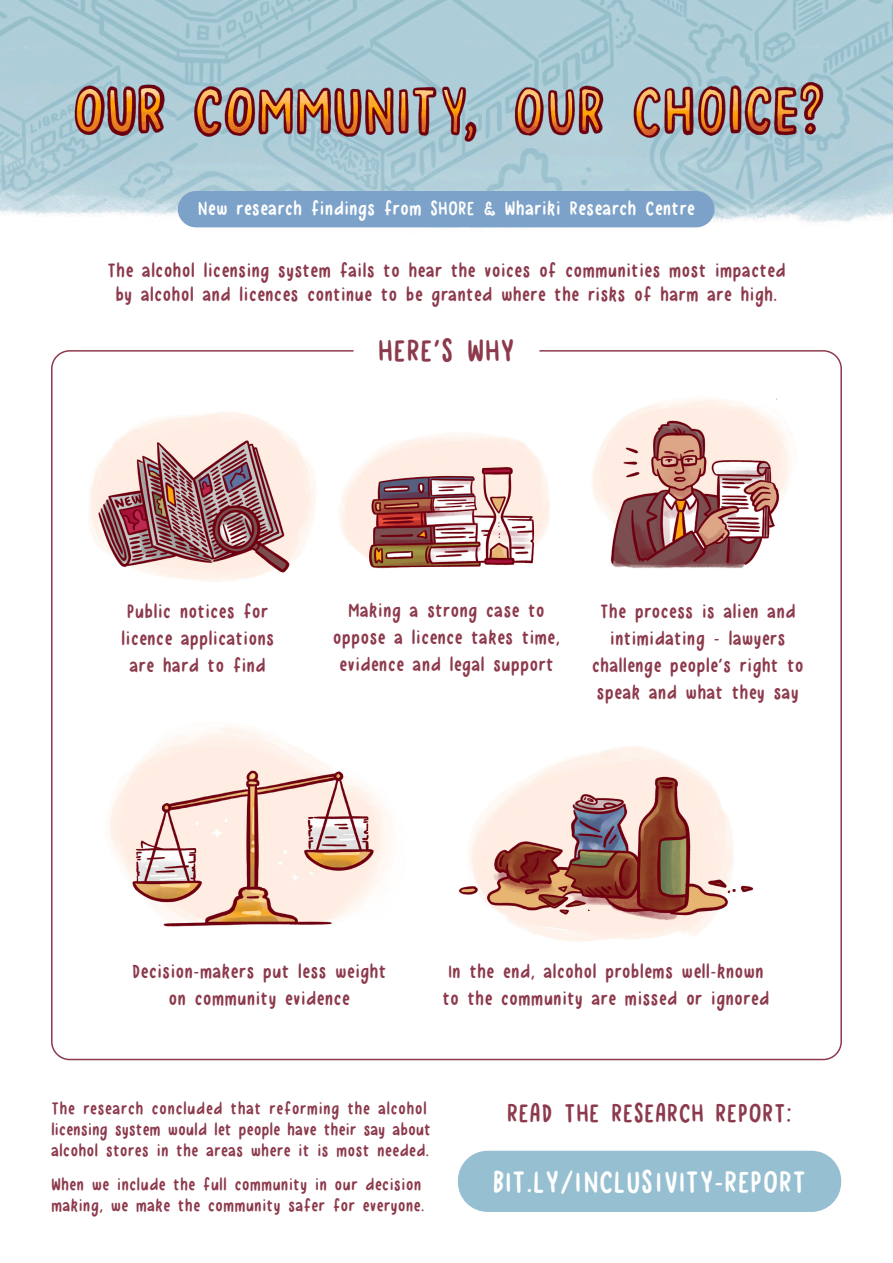
<style>
.page{position:relative;width:893px;height:1263px;background:#fff}
.page>*{position:absolute;margin:0;border:0;box-sizing:border-box;transform-origin:0 0}
.t1{font:42.9px "Straight And Narrow";color:#8c3a4c}
.t2{font:42px "Straight And Narrow";color:#fff}
.t3{font:36px "Straight And Narrow";color:#8c3a4c}
.t4{font:27px/27px "Straight And Narrow";color:#8c3a4c;text-align:center}
.t5{font:27px "Straight And Narrow";color:#fff}
.t6{font:24px/21px "Straight And Narrow";color:#8c3a4c}
</style>
<div class="page">
<img style="left:0;top:0;width:893px;height:228px">
<div style="left:458px;top:1151px;width:383px;height:61px;background:#96c0d1;border-radius:30px"></div>
<div style="left:178px;top:191px;width:536px;height:36px;background:#7da2c9;border-radius:18px"></div>
<img style="left:44px;top:47px;width:805px;height:124px">
<img style="left:340px;top:433px;width:210px;height:136px">
<img style="left:592px;top:398px;width:199px;height:171px">
<img style="left:458px;top:746px;width:296px;height:196px">
<img style="left:109px;top:726px;width:284px;height:201px">
<img style="left:89px;top:411px;width:227px;height:171px">
<p class="t5" style="left:198px;top:197px;width:499px">New research findings from SHORE &amp; Whariki Research Centre</p>
<p class="t4" style="left:107px;top:259px;width:680px;line-height:24px">The alcohol licensing system fails to hear the voices of communities most impacted by alcohol and licences continue to be granted where the risks of harm are high.</p>
<p class="t1" style="left:378px;top:332px;width:139px">HERE’S WHY</p>
<p class="t4" style="left:121px;top:598px;width:154px">Public notices for licence applications are hard to find</p>
<p class="t4" style="left:333px;top:598px;width:229px">Making a strong case to oppose a licence takes time, evidence and legal support</p>
<p class="t4" style="left:592px;top:598px;width:213px">The process is alien and intimidating - lawyers challenge people’s right to speak and what they say</p>
<p class="t4" style="left:132px;top:958px;width:256px">Decision-makers put less weight on community evidence</p>
<p class="t4" style="left:442px;top:958px;width:329px;text-align:left">In the end, alcohol problems well-known to the community are missed or ignored</p>
<p class="t6" style="left:51px;top:1098px;width:381px">The research concluded that reforming the alcohol licensing system would let people have their say about alcohol stores in the areas where it is most needed.</p>
<p class="t6" style="left:51px;top:1174px;width:375px">When we include the full community in our decision making, we make the community safer for everyone.</p>
<h3 class="t3" style="left:507px;top:1098px;width:287px">READ THE RESEARCH REPORT:</h3>
<h2 class="t2" style="left:493px;top:1164px;width:315px">BIT.LY/INCLUSIVITY-REPORT</h2>
</div>
